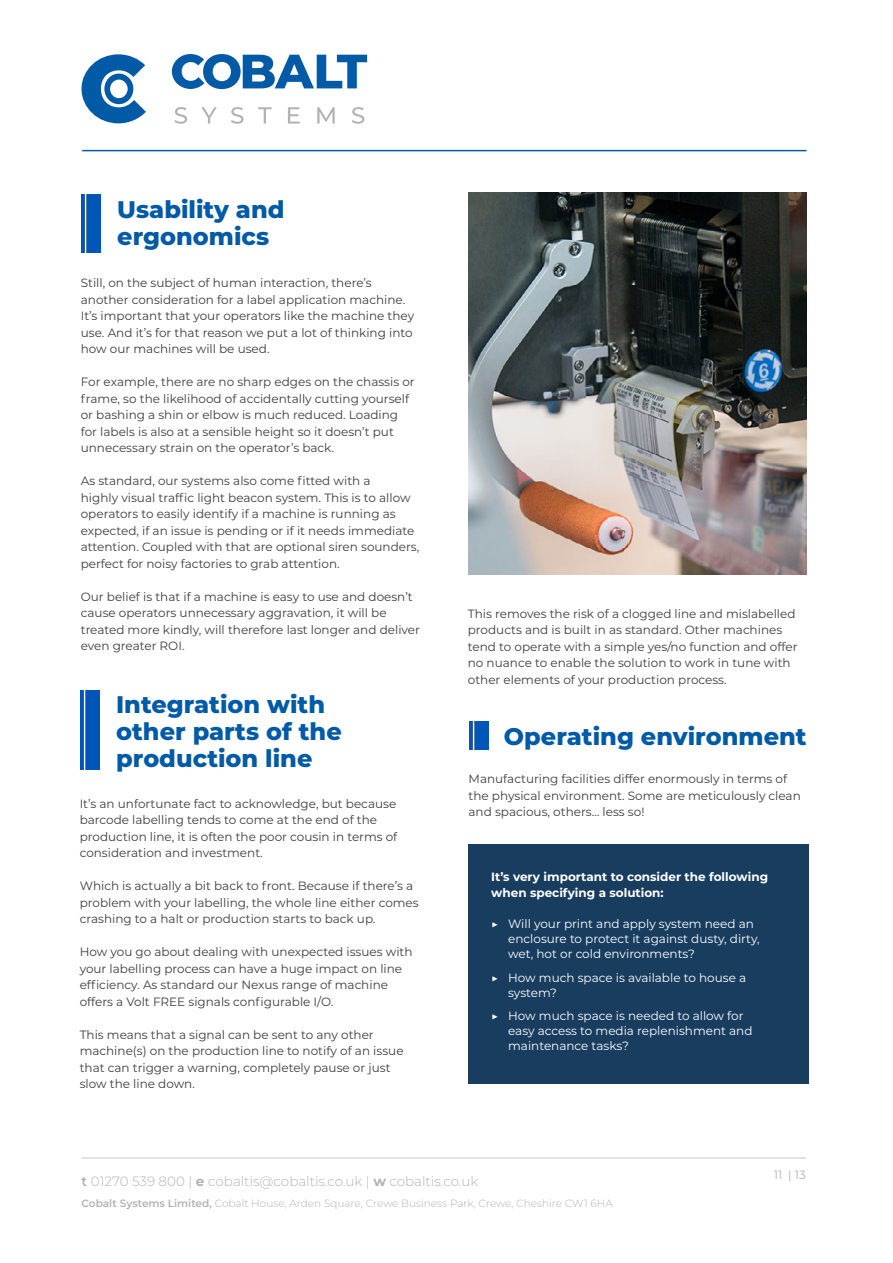
<style>
.page{position:relative;width:893px;height:1263px;background:#fff}
.page>*{position:absolute;margin:0;border:0;box-sizing:border-box;transform-origin:0 0}
.t1{font:800 24px/27px "Montserrat";color:#005aa6}
.t2{font:300 13.5px "Montserrat";color:#b1b3b2}
.t3{font:12px/16.5px "Montserrat";color:#3d3d3b}
.t4{font:12px/15px "Montserrat";color:#fff}
.t5{font:700 12px/16.5px "Montserrat";color:#fff}
.t6{font:12px "Montserrat";color:#b1b3b2}
.t7{font:300 10.5px "Montserrat";color:#b1b3b2}
.s1{font-weight:600}
.s2{font-weight:700}
</style>
<div class="page">
<hr style="left:82px;top:150px;width:724px;height:1px;background:#005aa6">
<hr style="left:81px;top:1157px;width:725px;height:2px;background:#b1b3b2">
<svg style="left:175px;top:107px;width:12px;height:17px"></svg>
<svg style="left:201px;top:107px;width:16px;height:17px"></svg>
<svg style="left:231px;top:107px;width:13px;height:17px"></svg>
<svg style="left:258px;top:107px;width:14px;height:17px"></svg>
<svg style="left:288px;top:107px;width:12px;height:17px"></svg>
<svg style="left:317px;top:107px;width:18px;height:17px"></svg>
<svg style="left:352px;top:107px;width:12px;height:17px"></svg>
<svg style="left:172px;top:54px;width:195px;height:35px"></svg>
<svg style="left:81px;top:54px;width:65px;height:69px"></svg>
<img style="left:81px;top:195px;width:20px;height:58px">
<img style="left:80px;top:691px;width:20px;height:78px">
<img style="left:469px;top:193px;width:337px;height:381px">
<img style="left:469px;top:722px;width:20px;height:27px">
<div style="left:469px;top:844px;width:340px;height:239px;background:#183d5f"></div>
<h1 class="t1" style="left:117px;top:195px;width:169px">Usability and ergonomics</h1>
<p class="t3" style="left:81px;top:274px;width:335px">Still, on the subject of human interaction, there’s another consideration for a label application machine.<br>It’s important that your operators like the machine they use. And it’s for that reason we put a lot of thinking into how our machines will be used.</p>
<p class="t3" style="left:81px;top:373px;width:335px">For example, there are no sharp edges on the chassis or frame, so the likelihood of accidentally cutting yourself or bashing a shin or elbow is much reduced. Loading for labels is also at a sensible height so it doesn’t put unnecessary strain on the operator’s back.</p>
<p class="t3" style="left:81px;top:472px;width:340px">As standard, our systems also come fitted with a<br>highly visual traffic light beacon system. This is to allow operators to easily identify if a machine is running as expected, if an issue is pending or if it needs immediate attention. Coupled with that are optional siren sounders, perfect for noisy factories to grab attention.</p>
<p class="t3" style="left:81px;top:588px;width:341px">Our belief is that if a machine is easy to use and doesn’t cause operators unnecessary aggravation, it will be treated more kindly, will therefore last longer and deliver even greater ROI.</p>
<h1 class="t1" style="left:116px;top:689px;width:227px">Integration with other parts of the production line</h1>
<p class="t3" style="left:80px;top:795px;width:319px">It’s an unfortunate fact to acknowledge, but because barcode labelling tends to come at the end of the production line, it is often the poor cousin in terms of consideration and investment.</p>
<p class="t3" style="left:80px;top:877px;width:341px">Which is actually a bit back to front. Because if there’s a problem with your labelling, the whole line either comes crashing to a halt or production starts to back up.</p>
<p class="t3" style="left:80px;top:943px;width:334px">How you go about dealing with unexpected issues with your labelling process can have a huge impact on line efficiency. As standard our Nexus range of machine offers a Volt FREE signals configurable I/O.</p>
<p class="t3" style="left:80px;top:1026px;width:325px">This means that a signal can be sent to any other machine(s) on the production line to notify of an issue that can trigger a warning, completely pause or just slow the line down.</p>
<p class="t3" style="left:468px;top:605px;width:331px">This removes the risk of a clogged line and mislabelled products and is built in as standard. Other machines tend to operate with a simple yes/no function and offer no nuance to enable the solution to work in tune with other elements of your production process.</p>
<h1 class="t1" style="left:504px;top:722px;width:304px">Operating environment</h1>
<p class="t3" style="left:469px;top:770px;width:334px">Manufacturing facilities differ enormously in terms of the physical environment. Some are meticulously clean and spacious, others… less so!</p>
<p class="t5" style="left:491px;top:867px;width:278px">It’s very important to consider the following when specifying a solution:</p>
<p class="t4" style="left:508px;top:916px;width:253px;text-indent:-17px">▶ Will your print and apply system need an enclosure to protect it against dusty, dirty, wet, hot or cold environments?</p>
<p class="t4" style="left:508px;top:969px;width:239px;text-indent:-17px">▶ How much space is available to house a system?</p>
<p class="t4" style="left:508px;top:1008px;width:246px;text-indent:-17px">▶ How much space is needed to allow for easy access to media replenishment and maintenance tasks?</p>
<p class="t2" style="left:81px;top:1171px;width:398px"><span class="s1">t</span> 01270 539 800 | <span class="s2">e</span> cobaltis@cobaltis.co.uk | <span class="s2">w</span> cobaltis.co.uk</p>
<p class="t7" style="left:81px;top:1196px;width:533px"><span class="s1">Cobalt Systems Limited,</span> Cobalt House, Arden Square, Crewe Business Park, Crewe, Cheshire CW1 6HA</p>
<p class="t6" style="left:774px;top:1166px;width:34px">11 | 13</p>
</div>
